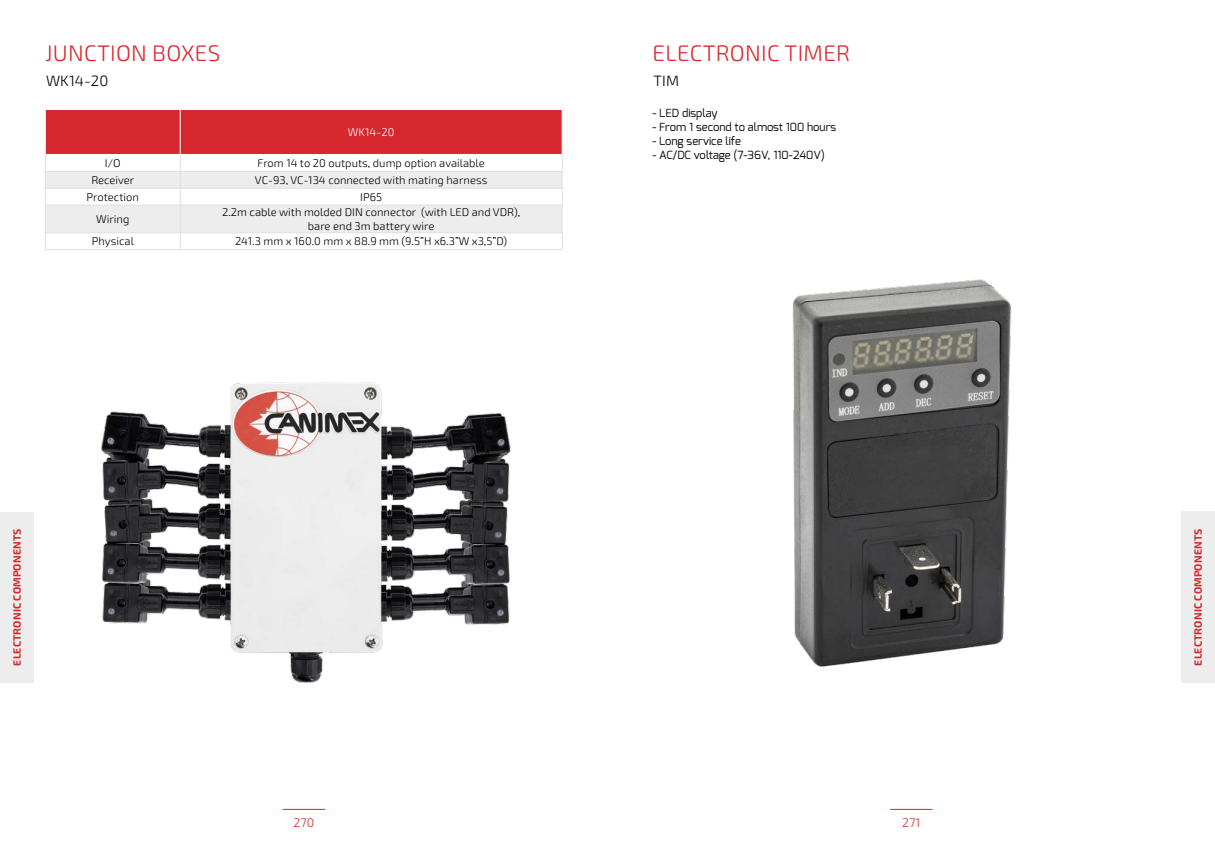
<style>
.page{position:relative;width:1215px;height:855px;background:#fff}
.page>*{position:absolute;margin:0;border:0;box-sizing:border-box;transform-origin:0 0}
.t1{font:300 22.5px "Exo Soft";letter-spacing:.01em;color:#d8282f}
.t2{font:300 15px "Exo Soft";letter-spacing:.005em;color:#000}
.t3{font:300 12.5px "Exo Soft";color:#d8282f}
.t4{font:300 11.25px/13.5px "Exo Soft";color:#000;text-align:center}
.t5{font:11.25px "Exo";color:#000}
.t6{font:300 11.25px "Exo Soft";color:#fff}
.t7{font:700 10.62px "Exo Soft";letter-spacing:.01em;color:#d8282f}
</style>
<div class="page">
<div style="left:1181px;top:511px;width:34px;height:171px;background:#ededed"></div>
<div style="left:0;top:512px;width:34px;height:171px;background:#ededed"></div>
<hr style="left:283px;top:809px;width:42px;height:1px;background:#d8282f">
<hr style="left:890px;top:809px;width:42px;height:1px;background:#d8282f">
<hr style="left:45px;top:249px;width:135px;height:1px;background:#e0e0df">
<hr style="left:180px;top:249px;width:383px;height:1px;background:#e0e0df">
<svg style="left:45px;top:109px;width:518px;height:140px"></svg>
<img style="left:101px;top:382px;width:410px;height:301px">
<img style="left:792px;top:279px;width:220px;height:388px">
<h1 class="t1" style="left:45px;top:40px;width:177px">JUNCTION BOXES</h1>
<h1 class="t1" style="left:653px;top:40px;width:199px">ELECTRONIC TIMER</h1>
<h2 class="t2" style="left:46px;top:73px;width:64px">WK14-20</h2>
<h2 class="t2" style="left:654px;top:73px;width:27px">TIM</h2>
<p class="t6" style="left:348px;top:126px;width:48px">WK14-20</p>
<p class="t4" style="left:105px;top:156px;width:17px">I/O</p>
<p class="t4" style="left:258px;top:156px;width:229px">From 14 to 20 outputs, dump option available</p>
<p class="t4" style="left:91px;top:173px;width:45px">Receiver</p>
<p class="t4" style="left:255px;top:173px;width:234px">VC-93, VC-134 connected with mating harness</p>
<p class="t4" style="left:87px;top:190px;width:54px">Protection</p>
<p class="t4" style="left:360px;top:190px;width:23px">IP65</p>
<p class="t4" style="left:96px;top:212px;width:35px">Wiring</p>
<p class="t4" style="left:222px;top:206px;width:300px">2.2m cable with molded DIN connector (with LED and VDR), bare end 3m battery wire</p>
<p class="t4" style="left:92px;top:235px;width:44px">Physical</p>
<p class="t4" style="left:235px;top:235px;width:274px">241.3 mm x 160.0 mm x 88.9 mm (9.5”H x6.3”W x3,5”D)</p>
<p class="t5" style="left:652px;top:106px;width:67px">- LED display</p>
<p class="t5" style="left:652px;top:120px;width:185px">- From 1 second to almost 100 hours</p>
<p class="t5" style="left:652px;top:134px;width:90px">- Long service life</p>
<p class="t5" style="left:652px;top:147px;width:174px">- AC/DC voltage (7-36V, 110-240V)</p>
<p class="t7" style="left:11px;top:666px;width:138px;rotate:-90deg">ELECTRONIC COMPONENTS</p>
<p class="t7" style="left:1192px;top:666px;width:138px;rotate:-90deg">ELECTRONIC COMPONENTS</p>
<p class="t3" style="left:293px;top:815px;width:22px">270</p>
<p class="t3" style="left:902px;top:815px;width:20px">271</p>
</div>
